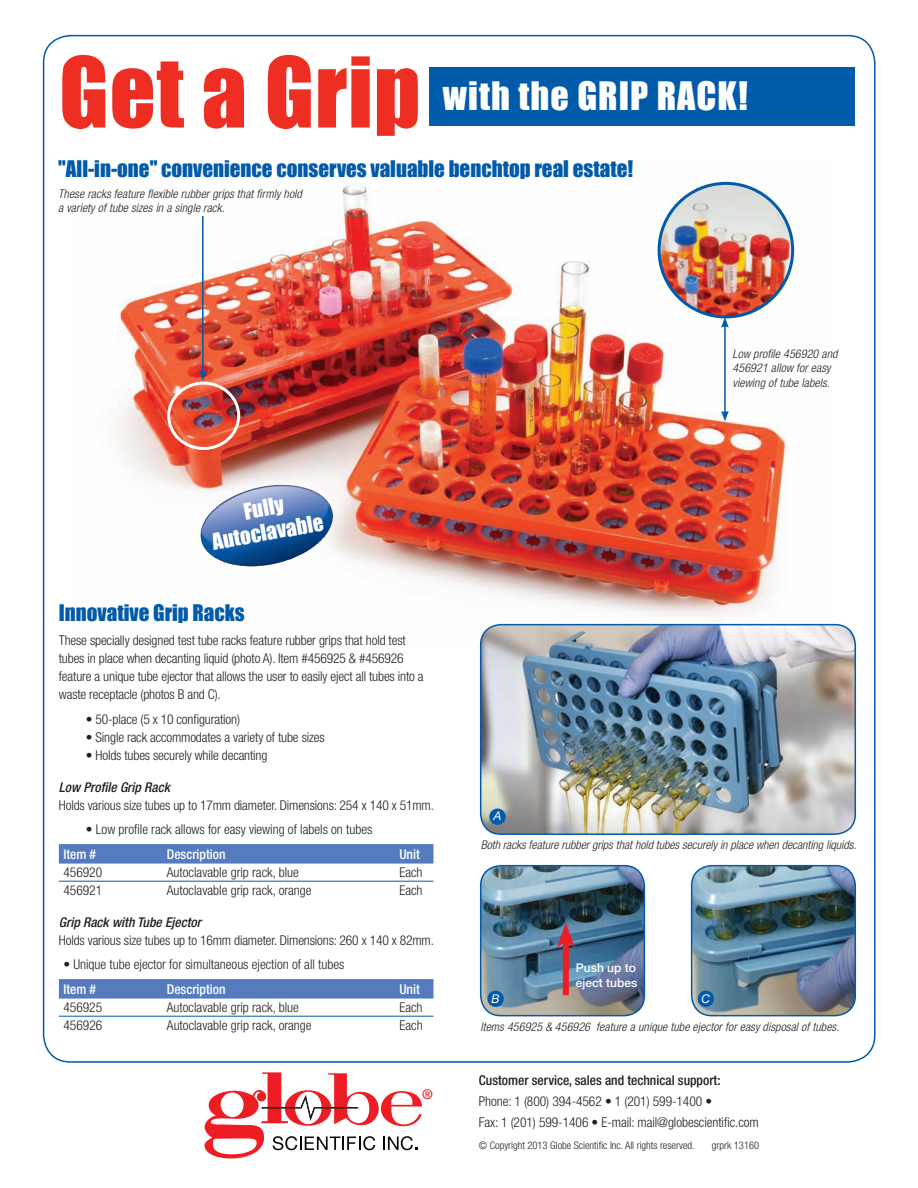
<style>
.page{position:relative;width:918px;height:1188px;background:#fff}
.page>*{position:absolute;margin:0;border:0;box-sizing:border-box;transform-origin:0 0}
.t1{font:90px "Impact";letter-spacing:.01em;color:#ee2e22}
.t2{font:36px "Impact";letter-spacing:.03em;color:#fff}
.t3{font:21px "Impact";color:#015aaa}
.t4{font:21px/24px "Impact";color:#fff;text-align:center}
.t5{font:300 condensed 13.5px/18px "Helvetica Neue";letter-spacing:-.01em;color:#231f20}
.t6{font:italic 500 condensed 13.5px "Helvetica Neue";color:#231f20}
.t7{font:500 condensed 13.5px "Helvetica Neue";color:#231f20}
.t8{font:500 condensed 13.5px "Helvetica Neue";color:#fff}
.t9{font:500 13.5px "Helvetica Neue";color:#ee1d23}
.t10{font:italic 300 condensed 12px/14.4px "Helvetica Neue";letter-spacing:.01em;color:#231f20}
.t11{font:500 12px/14.4px "Helvetica Neue";color:#fff}
.t12{font:italic 12px "Helvetica Neue";color:#fff}
.t13{font:300 condensed 10.5px "Helvetica Neue";color:#231f20}
</style>
<div class="page">
<img style="left:116px;top:181px;width:714px;height:467px">
<div style="left:429px;top:67px;width:426px;height:58px;background:#015aaa"></div>
<div style="left:59px;top:844px;width:375px;height:20px;background:#557bbe"></div>
<hr style="left:59px;top:881px;width:375px;height:1px;background:#015aaa">
<div style="left:59px;top:979px;width:375px;height:20px;background:#557bbe"></div>
<hr style="left:59px;top:1016px;width:375px;height:1px;background:#015aaa">
<img style="left:200px;top:485px;width:129px;height:82px">
<div style="left:167px;top:382px;width:73px;height:68px;border:3px solid #fff;border-radius:50%"></div>
<img style="left:692px;top:866px;width:163px;height:150px">
<div style="left:691px;top:865px;width:165px;height:151px;border:2px solid #015aaa;border-radius:20px"></div>
<img style="left:481px;top:625px;width:374px;height:209px">
<div style="left:480px;top:624px;width:376px;height:211px;border:2px solid #015aaa;border-radius:20px"></div>
<img style="left:481px;top:866px;width:163px;height:150px">
<div style="left:480px;top:865px;width:165px;height:151px;border:2px solid #015aaa;border-radius:20px"></div>
<div style="left:489px;top:809px;width:17px;height:16px;background:#015aaa;border-radius:50%"></div>
<div style="left:487px;top:991px;width:17px;height:16px;background:#015aaa;border-radius:50%"></div>
<div style="left:698px;top:991px;width:16px;height:16px;background:#015aaa;border-radius:50%"></div>
<div style="left:563px;top:938px;width:6px;height:57px;background:#ee1d23"></div>
<svg style="left:557px;top:923px;width:18px;height:25px"></svg>
<img style="left:659px;top:183px;width:134px;height:134px;border-radius:67px">
<div style="left:658px;top:182px;width:136px;height:136px;border:3px solid #015aaa;border-radius:50%"></div>
<hr style="left:202px;top:216px;width:2px;height:157px;background:#015aaa">
<svg style="left:199px;top:370px;width:8px;height:11px"></svg>
<hr style="left:724px;top:325px;width:2px;height:88px;background:#015aaa">
<svg style="left:721px;top:317px;width:8px;height:11px"></svg>
<svg style="left:721px;top:411px;width:8px;height:10px"></svg>
<svg style="left:204px;top:1072px;width:218px;height:86px"></svg>
<h1 class="t1" style="left:59px;top:22px;width:363px">Get a Grip</h1>
<h2 class="t2" style="left:443px;top:68px;width:306px">with the GRIP RACK!</h2>
<h3 class="t3" style="left:58px;top:152px;width:576px">"All-in-one" convenience conserves valuable benchtop real estate!</h3>
<p class="t10" style="left:58px;top:186px;width:245px">These racks feature flexible rubber grips that firmly hold a variety of tube sizes in a single rack.</p>
<h3 class="t4" style="left:206px;top:506px;width:114px;rotate:-10deg">Fully<br>Autoclavable</h3>
<p class="t10" style="left:733px;top:346px;width:106px">Low profile 456920 and<br>456921 allow for easy viewing of tube labels.</p>
<h3 class="t3" style="left:59px;top:596px;width:187px">Innovative Grip Racks</h3>
<p class="t5" style="left:59px;top:631px;width:366px">These specially designed test tube racks feature rubber grips that hold test tubes in place when decanting liquid (photo A). Item #456925 &amp; #456926 feature a unique tube ejector that allows the user to easily eject all tubes into a waste receptacle (photos B and C).</p>
<p class="t5" style="left:86px;top:710px;width:156px">• 50-place (5 x 10 configuration)</p>
<p class="t5" style="left:86px;top:728px;width:240px">• Single rack accommodates a variety of tube sizes</p>
<p class="t5" style="left:86px;top:746px;width:183px">• Holds tubes securely while decanting</p>
<p class="t6" style="left:59px;top:779px;width:113px">Low Profile Grip Rack</p>
<p class="t5" style="left:59px;top:796px;width:377px">Holds various size tubes up to 17mm diameter. Dimensions: 254 x 140 x 51mm.</p>
<p class="t5" style="left:86px;top:820px;width:288px">• Low profile rack allows for easy viewing of labels on tubes</p>
<p class="t8" style="left:63px;top:846px;width:34px">Item #</p>
<p class="t8" style="left:167px;top:846px;width:60px">Description</p>
<p class="t8" style="left:399px;top:846px;width:22px">Unit</p>
<p class="t5" style="left:63px;top:863px;width:40px">456920</p>
<p class="t5" style="left:167px;top:863px;width:134px">Autoclavable grip rack, blue</p>
<p class="t5" style="left:399px;top:863px;width:25px">Each</p>
<p class="t5" style="left:63px;top:881px;width:40px">456921</p>
<p class="t5" style="left:167px;top:881px;width:146px">Autoclavable grip rack, orange</p>
<p class="t5" style="left:399px;top:881px;width:25px">Each</p>
<p class="t6" style="left:59px;top:914px;width:144px">Grip Rack with Tube Ejector</p>
<p class="t5" style="left:59px;top:931px;width:377px">Holds various size tubes up to 16mm diameter. Dimensions: 260 x 140 x 82mm.</p>
<p class="t5" style="left:63px;top:955px;width:283px">• Unique tube ejector for simultaneous ejection of all tubes</p>
<p class="t8" style="left:63px;top:981px;width:34px">Item #</p>
<p class="t8" style="left:167px;top:981px;width:60px">Description</p>
<p class="t8" style="left:399px;top:981px;width:22px">Unit</p>
<p class="t5" style="left:63px;top:998px;width:40px">456925</p>
<p class="t5" style="left:167px;top:998px;width:134px">Autoclavable grip rack, blue</p>
<p class="t5" style="left:399px;top:998px;width:25px">Each</p>
<p class="t5" style="left:63px;top:1016px;width:40px">456926</p>
<p class="t5" style="left:167px;top:1016px;width:146px">Autoclavable grip rack, orange</p>
<p class="t5" style="left:399px;top:1016px;width:25px">Each</p>
<p class="t9" style="left:422px;top:1086px;width:12px">®</p>
<p class="t12" style="left:494px;top:809px;width:10px">A</p>
<p class="t10" style="left:481px;top:837px;width:377px">Both racks feature rubber grips that hold tubes securely in place when decanting liquids.</p>
<p class="t11" style="left:576px;top:961px;width:63px">Push up to eject tubes</p>
<p class="t12" style="left:492px;top:991px;width:10px">B</p>
<p class="t12" style="left:702px;top:991px;width:10px">C</p>
<p class="t10" style="left:480px;top:1019px;width:360px">Items 456925 &amp; 456926 feature a unique tube ejector for easy disposal of tubes.</p>
<p class="t7" style="left:479px;top:1072px;width:243px">Customer service, sales and technical support:</p>
<p class="t5" style="left:479px;top:1091px;width:281px;line-height:21px">Phone: 1 (800) 394-4562 • 1 (201) 599-1400 •<br>Fax: 1 (201) 599-1406 • E-mail: mail@globescientific.com</p>
<p class="t13" style="left:479px;top:1139px;width:217px">© Copyright 2013 Globe Scientific Inc. All rights reserved.</p>
<p class="t13" style="left:712px;top:1139px;width:49px">grprk 13160</p>
</div>
